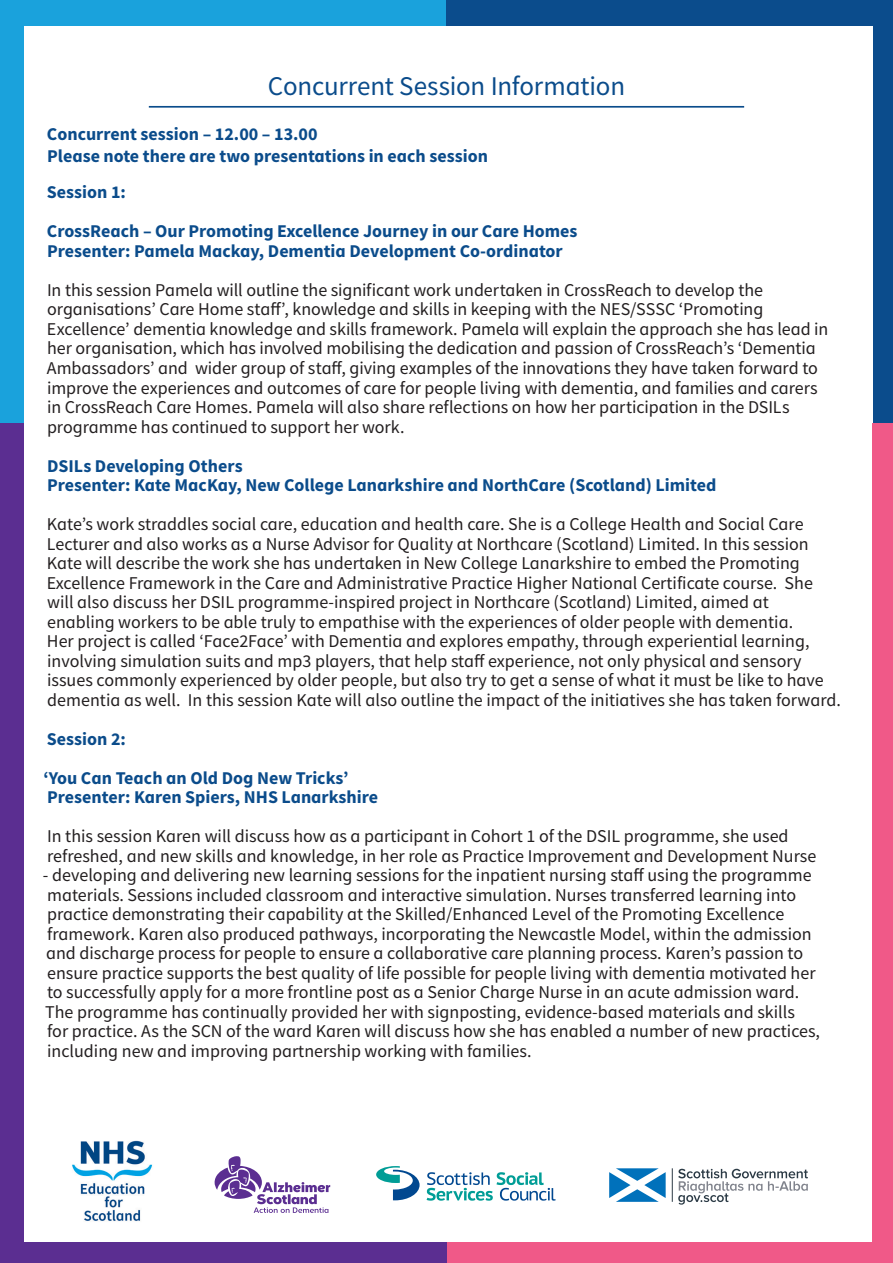
<style>
.page{position:relative;width:893px;height:1263px;background:#fff}
.page>*{position:absolute;margin:0;border:0;box-sizing:border-box;transform-origin:0 0}
.Heading{font:27px "Source Sans Pro";letter-spacing:-.005em;color:#0b4c8b}
.t1{font:18px/19.5px "Source Sans Pro";color:#231f20}
.t2{font:700 18px/39px "Source Sans Pro";color:#0b4c8b}
.s1{font-weight:700;color:#0b4c8b}
</style>
<div class="page">
<div style="left:873px;top:423px;width:20px;height:840px;background:#f05988"></div>
<div style="left:0;top:423px;width:23px;height:840px;background:#5b2e91"></div>
<div style="left:0;top:0;width:23px;height:423px;background:#1aa2dc"></div>
<div style="left:873px;top:0;width:20px;height:423px;background:#0b4c8c"></div>
<div style="left:446px;top:1242px;width:447px;height:21px;background:#f05988"></div>
<div style="left:0;top:1242px;width:446px;height:21px;background:#5b2e91"></div>
<div style="left:0;top:0;width:446px;height:25px;background:#1aa2dc"></div>
<div style="left:446px;top:0;width:447px;height:25px;background:#0b4c8c"></div>
<svg style="left:215px;top:1156px;width:115px;height:57px"></svg>
<img style="left:72px;top:1140px;width:80px;height:81px">
<hr style="left:672px;top:1168px;width:1px;height:34px;background:#2b3a45">
<svg style="left:609px;top:1168px;width:57px;height:34px"></svg>
<svg style="left:678px;top:1169px;width:130px;height:35px"></svg>
<svg style="left:427px;top:1172px;width:129px;height:29px"></svg>
<svg style="left:376px;top:1166px;width:44px;height:34px"></svg>
<hr style="left:149px;top:106px;width:595px;height:2px;background:#0b4c8b">
<p class="Heading" style="left:268px;top:69px;width:359px">Concurrent Session Information</p>
<p class="t2" style="left:47px;top:123px;width:443px;line-height:21.6px">Concurrent session – 12.00 – 13.00<br>Please note there are two presentations in each session</p>
<p class="t2" style="left:47px;top:173px;width:532px">Session 1:<br>CrossReach – Our Promoting Excellence Journey in our Care Homes</p>
<p class="t1" style="left:47px;top:231px;width:717px;line-height:39px"><span class="s1">Presenter: Pamela Mackay, Dementia Development Co-ordinator<br></span>In this session Pamela will outline the significant work undertaken in CrossReach to develop the</p>
<p class="t1" style="left:47px;top:300px;width:783px">organisations’ Care Home staff’, knowledge and skills in keeping with the NES/SSSC ‘Promoting Excellence’ dementia knowledge and skills framework. Pamela will explain the approach she has lead in her organisation, which has involved mobilising the dedication and passion of CrossReach’s ‘Dementia Ambassadors’ and wider group of staff, giving examples of the innovations they have taken forward to improve the experiences and outcomes of care for people living with dementia, and families and carers in CrossReach Care Homes. Pamela will also share reflections on how her participation in the DSILs programme has continued to support her work.</p>
<p class="t2" style="left:47px;top:455px;width:671px;line-height:19.5px">DSILs Developing Others<br>Presenter: Kate MacKay, New College Lanarkshire and NorthCare (Scotland) Limited</p>
<p class="t1" style="left:47px;top:514px;width:795px">Kate’s work straddles social care, education and health care. She is a College Health and Social Care Lecturer and also works as a Nurse Advisor for Quality at Northcare (Scotland) Limited. In this session Kate will describe the work she has undertaken in New College Lanarkshire to embed the Promoting Excellence Framework in the Care and Administrative Practice Higher National Certificate course. She will also discuss her DSIL programme-inspired project in Northcare (Scotland) Limited, aimed at<br>enabling workers to be able truly to empathise with the experiences of older people with dementia.<br>Her project is called ‘Face2Face’ with Dementia and explores empathy, through experiential learning, involving simulation suits and mp3 players, that help staff experience, not only physical and sensory issues commonly experienced by older people, but also try to get a sense of what it must be like to have dementia as well. In this session Kate will also outline the impact of the initiatives she has taken forward.</p>
<p class="t2" style="left:43px;top:719px;width:307px">Session 2:<br>‘You Can Teach an Old Dog New Tricks’</p>
<p class="t1" style="left:47px;top:777px;width:743px;line-height:39px"><span class="s1">Presenter: Karen Spiers, NHS Lanarkshire<br></span>In this session Karen will discuss how as a participant in Cohort 1 of the DSIL programme, she used</p>
<p class="t1" style="left:47px;top:846px;width:771px">refreshed, and new skills and knowledge, in her role as Practice Improvement and Development Nurse</p>
<p class="t1" style="left:43px;top:865px;width:779px">- developing and delivering new learning sessions for the inpatient nursing staff using the programme materials. Sessions included classroom and interactive simulation. Nurses transferred learning into practice demonstrating their capability at the Skilled/Enhanced Level of the Promoting Excellence framework. Karen also produced pathways, incorporating the Newcastle Model, within the admission and discharge process for people to ensure a collaborative care planning process. Karen’s passion to ensure practice supports the best quality of life possible for people living with dementia motivated her to successfully apply for a more frontline post as a Senior Charge Nurse in an acute admission ward.<br>The programme has continually provided her with signposting, evidence-based materials and skills<br>for practice. As the SCN of the ward Karen will discuss how she has enabled a number of new practices, including new and improving partnership working with families.</p>
</div>
